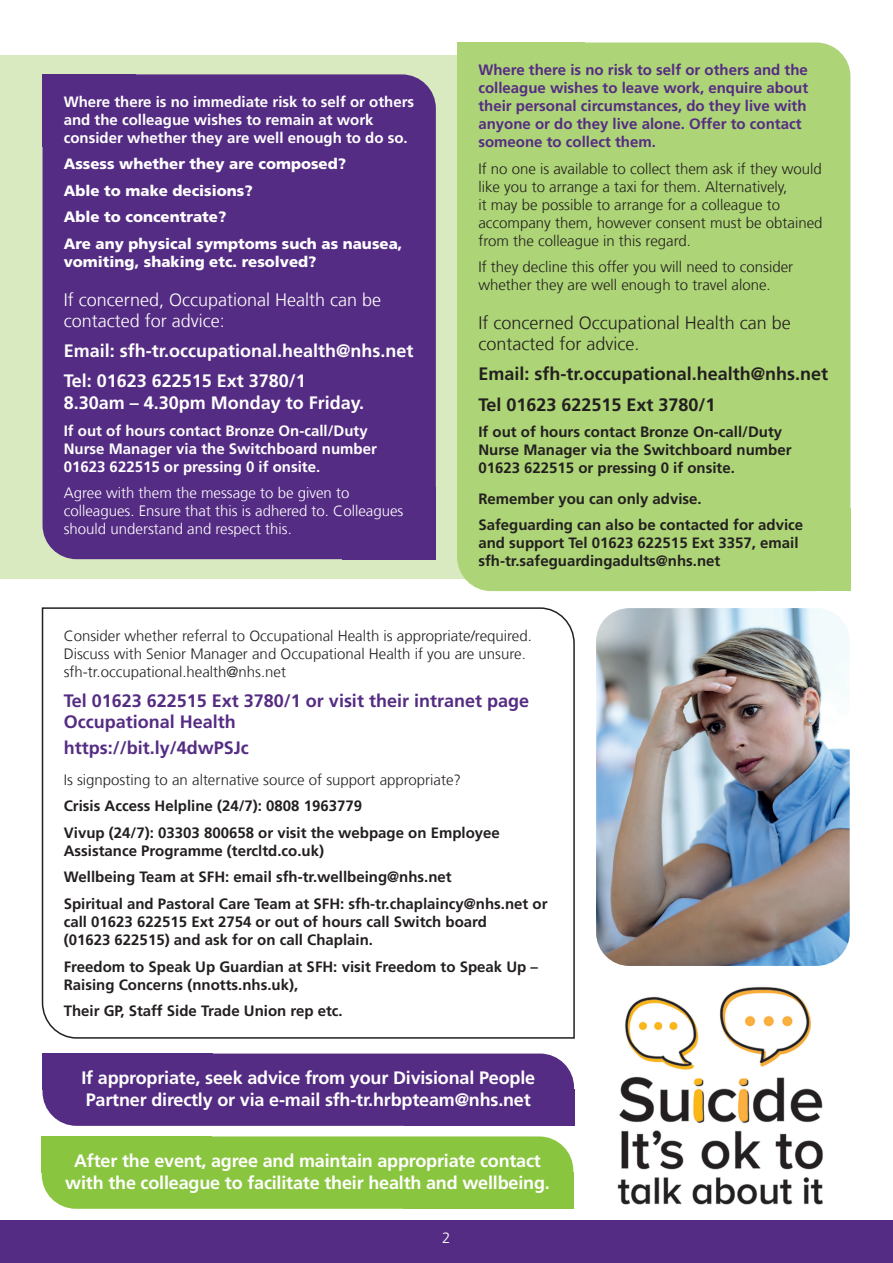
<style>
.page{position:relative;width:893px;height:1263px;background:#fff}
.page>*{position:absolute;margin:0;border:0;box-sizing:border-box;transform-origin:0 0}
.t1{font:700 18px/21.6px "Frutiger LT Com";letter-spacing:-.01em;color:#fff}
.t2{font:700 18px/21.6px "Frutiger LT Com";color:#552c83}
.t3{font:700 18px "Frutiger LT Com";color:#231f20}
.t4{font:300 18px/21.6px "Frutiger LT Com";color:#fff}
.t5{font:300 18px/21.6px "Frutiger LT Com";color:#231f20}
.t6{font:700 15px/18px "Frutiger LT Com";color:#231f20}
.t7{font:300 15px/18px "Frutiger LT Com";color:#231f20}
.t8{font:700 15px/18px "Frutiger LT Com";color:#fff}
.t9{font:700 15px/18px "Frutiger LT Com";color:#552c83}
.t10{font:900 15px/18px "Frutiger LT Com";color:#fff}
.t11{font:300 15px/18px "Frutiger LT Com";color:#fff}
</style>
<div class="page">
<div style="left:42px;top:1136px;width:531px;height:73px;background:#8ac540;border-radius:34px"></div>
<div style="left:42px;top:1136px;width:170px;height:36px;background:#8ac540"></div>
<div style="left:403px;top:1172px;width:170px;height:37px;background:#8ac540"></div>
<div style="left:43px;top:1053px;width:531px;height:73px;background:#552c83;border-radius:34px"></div>
<div style="left:43px;top:1053px;width:170px;height:37px;background:#552c83"></div>
<div style="left:404px;top:1090px;width:170px;height:36px;background:#552c83"></div>
<div style="left:0;top:55px;width:693px;height:523px;background:#d9eac1"></div>
<svg style="left:41px;top:607px;width:534px;height:432px"></svg>
<div style="left:457px;top:43px;width:393px;height:548px;background:#add476;border-radius:34px"></div>
<div style="left:457px;top:43px;width:128px;height:82px;background:#add476"></div>
<div style="left:723px;top:508px;width:127px;height:83px;background:#add476"></div>
<div style="left:43px;top:74px;width:393px;height:485px;background:#552c83;border-radius:34px"></div>
<div style="left:43px;top:74px;width:93px;height:73px;background:#552c83"></div>
<div style="left:342px;top:487px;width:94px;height:72px;background:#552c83"></div>
<div style="left:0;top:1220px;width:893px;height:43px;background:#552c83"></div>
<img style="left:598px;top:610px;width:250px;height:354px">
<div style="left:595px;top:607px;width:256px;height:360px;border:2px solid #fff;border-radius:34px"></div>
<img style="left:617px;top:986px;width:206px;height:219px">
<p class="t8" style="left:64px;top:93px;width:352px">Where there is no immediate risk to self or others and the colleague wishes to remain at work consider whether they are well enough to do so.</p>
<p class="t10" style="left:64px;top:155px;width:284px">Assess whether they are composed?</p>
<p class="t10" style="left:64px;top:182px;width:190px">Able to make decisions?</p>
<p class="t10" style="left:64px;top:208px;width:164px">Able to concentrate?</p>
<p class="t10" style="left:64px;top:235px;width:340px">Are any physical symptoms such as nausea, vomiting, shaking etc. resolved?</p>
<p class="t4" style="left:64px;top:289px;width:319px">If concerned, Occupational Health can be contacted for advice:</p>
<p class="t1" style="left:64px;top:340px;width:351px">Email: sfh-tr.occupational.health@nhs.net</p>
<p class="t1" style="left:64px;top:370px;width:302px">Tel: 01623 622515 Ext 3780/1<br>8.30am – 4.30pm Monday to Friday.</p>
<p class="t8" style="left:64px;top:421px;width:315px">If out of hours contact Bronze On-call/Duty<br>Nurse Manager via the Switchboard number<br>01623 622515 or pressing 0 if onsite.</p>
<p class="t11" style="left:64px;top:484px;width:341px">Agree with them the message to be given to colleagues. Ensure that this is adhered to. Colleagues should understand and respect this.</p>
<p class="t9" style="left:478px;top:61px;width:331px">Where there is no risk to self or others and the colleague wishes to leave work, enquire about their personal circumstances, do they live with anyone or do they live alone. Offer to contact someone to collect them.</p>
<p class="t7" style="left:478px;top:159px;width:346px">If no one is available to collect them ask if they would like you to arrange a taxi for them. Alternatively,<br>it may be possible to arrange for a colleague to accompany them, however consent must be obtained from the colleague in this regard.</p>
<p class="t7" style="left:478px;top:258px;width:316px">If they decline this offer you will need to consider whether they are well enough to travel alone.</p>
<p class="t5" style="left:478px;top:312px;width:314px">If concerned Occupational Health can be contacted for advice.</p>
<p class="t3" style="left:478px;top:364px;width:351px">Email: sfh-tr.occupational.health@nhs.net</p>
<p class="t3" style="left:478px;top:394px;width:239px">Tel 01623 622515 Ext 3780/1</p>
<p class="t6" style="left:478px;top:423px;width:315px">If out of hours contact Bronze On-call/Duty<br>Nurse Manager via the Switchboard number<br>01623 622515 or pressing 0 if onsite.</p>
<p class="t6" style="left:478px;top:490px;width:225px">Remember you can only advise.</p>
<p class="t6" style="left:478px;top:516px;width:326px">Safeguarding can also be contacted for advice and support Tel 01623 622515 Ext 3357, email sfh-tr.safeguardingadults@nhs.net</p>
<p class="t7" style="left:64px;top:626px;width:470px">Consider whether referral to Occupational Health is appropriate/required.<br>Discuss with Senior Manager and Occupational Health if you are unsure. sfh-tr.occupational.health@nhs.net</p>
<p class="t2" style="left:64px;top:690px;width:467px">Tel 01623 622515 Ext 3780/1 or visit their intranet page<br>Occupational Health</p>
<p class="t2" style="left:64px;top:737px;width:187px">https://bit.ly/4dwPSJc</p>
<p class="t7" style="left:64px;top:771px;width:399px">Is signposting to an alternative source of support appropriate?</p>
<p class="t6" style="left:64px;top:797px;width:300px">Crisis Access Helpline (24/7): 0808 1963779</p>
<p class="t6" style="left:64px;top:824px;width:438px">Vivup (24/7): 03303 800658 or visit the webpage on Employee<br>Assistance Programme (tercltd.co.uk)</p>
<p class="t6" style="left:64px;top:868px;width:389px">Wellbeing Team at SFH: email sfh-tr.wellbeing@nhs.net</p>
<p class="t6" style="left:64px;top:895px;width:485px">Spiritual and Pastoral Care Team at SFH: sfh-tr.chaplaincy@nhs.net or call 01623 622515 Ext 2754 or out of hours call Switch board<br>(01623 622515) and ask for on call Chaplain.</p>
<p class="t6" style="left:64px;top:957px;width:476px">Freedom to Speak Up Guardian at SFH: visit Freedom to Speak Up –<br>Raising Concerns (nnotts.nhs.uk),</p>
<p class="t6" style="left:64px;top:1002px;width:280px">Their GP, Staff Side Trade Union rep etc.</p>
<p class="t1" style="left:81px;top:1067px;width:455px">If appropriate, seek advice from your Divisional People<br>Partner directly or via e-mail sfh-tr.hrbpteam@nhs.net</p>
<p class="t1" style="left:65px;top:1150px;width:486px;text-align:center">After the event, agree and maintain appropriate contact with the colleague to facilitate their health and wellbeing.</p>
<p class="t11" style="left:442px;top:1229px;width:10px">2</p>
</div>
